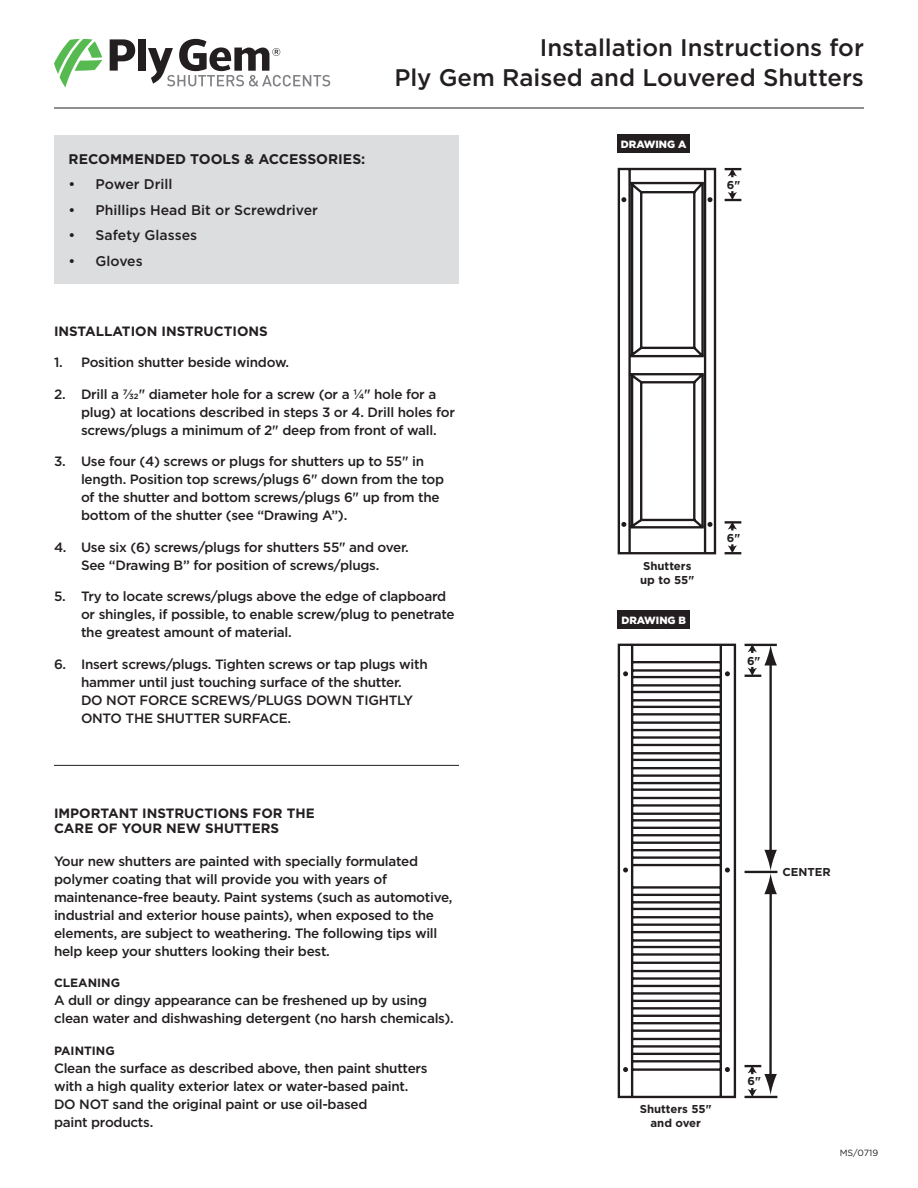
<style>
.page{position:relative;width:918px;height:1188px;background:#fff}
.page>*{position:absolute;margin:0;border:0;box-sizing:border-box;transform-origin:0 0}
.t1{font:500 24px/30px "Gotham";color:#231f20;text-align:right}
.t2{font:500 13.95px "Gotham";color:#231f20}
.t3{font:700 13.95px "Gotham";color:#231f20}
.t4{font:500 13.5px/18px "Gotham";letter-spacing:-.02em;color:#231f20}
.t5{font:700 13.5px/14.9px "Gotham";color:#231f20}
.t6{font:700 12px "Gotham";color:#231f20}
.t7{font:700 11.4px/13.5px "Gotham";color:#231f20;text-align:center}
.t8{font:900 10.5px "Gotham";color:#fff}
.t9{font:9px "Gotham";color:#231f20}
</style>
<div class="page">
<svg style="left:54px;top:39px;width:48px;height:49px"></svg>
<svg style="left:110px;top:39px;width:25px;height:32px"></svg>
<div style="left:138px;top:39px;width:7px;height:32px;background:#231f20"></div>
<svg style="left:148px;top:39px;width:182px;height:47px"></svg>
<hr style="left:54px;top:108px;width:810px;height:1px;background:#231f20">
<div style="left:54px;top:135px;width:405px;height:149px;background:#dcdddf"></div>
<hr style="left:745px;top:871px;width:32px;height:2px;background:#201c1d">
<hr style="left:769px;top:661px;width:3px;height:193px;background:#201c1d">
<svg style="left:745px;top:644px;width:32px;height:33px"></svg>
<hr style="left:769px;top:885px;width:3px;height:193px;background:#201c1d">
<svg style="left:745px;top:1065px;width:32px;height:33px"></svg>
<svg style="left:764px;top:850px;width:13px;height:44px"></svg>
<svg style="left:617px;top:643px;width:120px;height:456px"></svg>
<div style="left:618px;top:135px;width:72px;height:18px;background:#231f20"></div>
<div style="left:618px;top:611px;width:72px;height:18px;background:#231f20"></div>
<svg style="left:617px;top:167px;width:100px;height:388px"></svg>
<svg style="left:725px;top:168px;width:16px;height:9px"></svg>
<svg style="left:725px;top:191px;width:16px;height:10px"></svg>
<hr style="left:725px;top:521px;width:16px;height:3px;background:#201c1d">
<svg style="left:728px;top:521px;width:9px;height:9px"></svg>
<svg style="left:725px;top:544px;width:16px;height:10px"></svg>
<hr style="left:54px;top:765px;width:405px;height:1px;background:#231f20">
<p class="t1" style="left:394px;top:33px;width:471px">Installation Instructions for<br>Ply Gem Raised and Louvered Shutters</p>
<p class="t3" style="left:69px;top:150px;width:298px">RECOMMENDED TOOLS &amp; ACCESSORIES:</p>
<p class="t2" style="left:69px;top:175px;width:105px">• Power Drill</p>
<p class="t2" style="left:69px;top:201px;width:251px">• Phillips Head Bit or Screwdriver</p>
<p class="t2" style="left:69px;top:226px;width:130px">• Safety Glasses</p>
<p class="t2" style="left:69px;top:251px;width:76px">• Gloves</p>
<p class="t5" style="left:54px;top:323px;width:215px">INSTALLATION INSTRUCTIONS</p>
<p class="t4" style="left:54px;top:353px;width:237px">1. Position shutter beside window.</p>
<p class="t4" style="left:81px;top:385px;width:376px;text-indent:-27px">2. Drill a 7/32" diameter hole for a screw (or a 1/4" hole for a plug) at locations described in steps 3 or 4. Drill holes for screws/plugs a minimum of 2" deep from front of wall.</p>
<p class="t4" style="left:81px;top:452px;width:365px;text-indent:-27px">3. Use four (4) screws or plugs for shutters up to 55" in length. Position top screws/plugs 6" down from the top of the shutter and bottom screws/plugs 6" up from the bottom of the shutter (see “Drawing A”).</p>
<p class="t4" style="left:54px;top:538px;width:356px;text-align:center">4. Use six (6) screws/plugs for shutters 55" and over.<br>See “Drawing B” for position of screws/plugs.</p>
<p class="t4" style="left:81px;top:587px;width:375px;text-indent:-27px">5. Try to locate screws/plugs above the edge of clapboard or shingles, if possible, to enable screw/plug to penetrate the greatest amount of material.</p>
<p class="t4" style="left:81px;top:655px;width:348px;text-indent:-27px">6. Insert screws/plugs. Tighten screws or tap plugs with hammer until just touching surface of the shutter.<br>DO NOT FORCE SCREWS/PLUGS DOWN TIGHTLY ONTO THE SHUTTER SURFACE.</p>
<p class="t5" style="left:54px;top:806px;width:262px">IMPORTANT INSTRUCTIONS FOR THE<br>CARE OF YOUR NEW SHUTTERS</p>
<p class="t4" style="left:54px;top:852px;width:400px">Your new shutters are painted with specially formulated polymer coating that will provide you with years of maintenance-free beauty. Paint systems (such as automotive, industrial and exterior house paints), when exposed to the elements, are subject to weathering. The following tips will help keep your shutters looking their best.</p>
<p class="t6" style="left:54px;top:975px;width:68px">CLEANING</p>
<p class="t4" style="left:54px;top:991px;width:401px">A dull or dingy appearance can be freshened up by using clean water and dishwashing detergent (no harsh chemicals).</p>
<p class="t6" style="left:54px;top:1043px;width:62px">PAINTING</p>
<p class="t4" style="left:54px;top:1059px;width:375px">Clean the surface as described above, then paint shutters with a high quality exterior latex or water-based paint.<br>DO NOT sand the original paint or use oil-based<br>paint products.</p>
<p class="t8" style="left:621px;top:137px;width:67px">DRAWING A</p>
<p class="t7" style="left:727px;top:178px;width:15px">6"</p>
<p class="t7" style="left:640px;top:559px;width:56px;text-align:left">Shutters up to 55"</p>
<p class="t8" style="left:621px;top:613px;width:66px">DRAWING B</p>
<p class="t7" style="left:727px;top:531px;width:15px">6"</p>
<p class="t7" style="left:747px;top:654px;width:15px">6"</p>
<p class="t7" style="left:782px;top:865px;width:50px">CENTER</p>
<p class="t7" style="left:640px;top:1102px;width:74px">Shutters 55" and over</p>
<p class="t7" style="left:748px;top:1074px;width:15px">6"</p>
<p class="t9" style="left:840px;top:1147px;width:40px">MS/0719</p>
</div>
